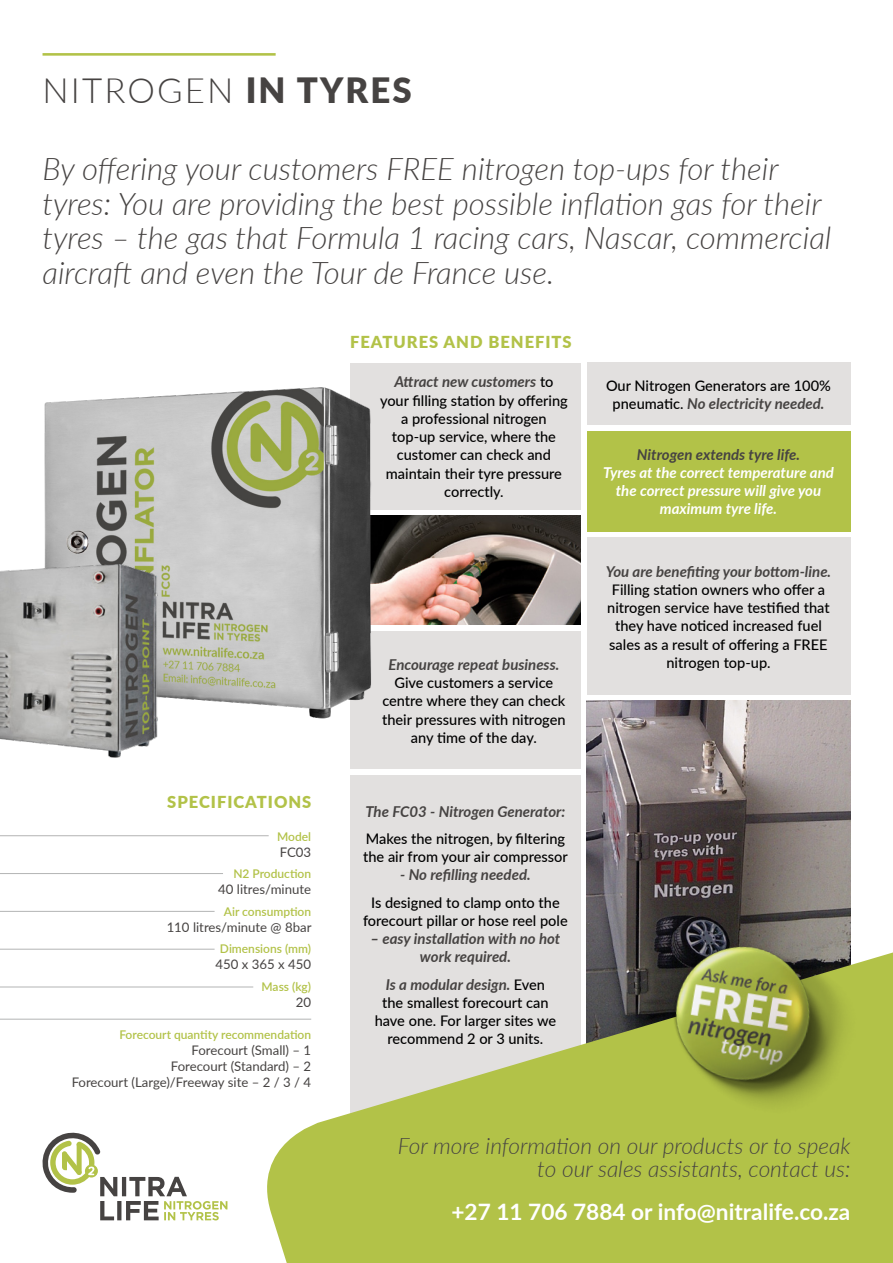
<style>
.page{position:relative;width:893px;height:1263px;background:#fff}
.page>*{position:absolute;margin:0;border:0;box-sizing:border-box;transform-origin:0 0}
.t1{font:300 34.8px "Lato";letter-spacing:.06em;color:#464342}
.t2{font:italic 300 31.2px/34.5px "Lato";color:#464342}
.t3{font:italic 300 22.65px/23px "Lato";color:#464342;text-align:right}
.t4{font:700 22.65px "Lato";color:#fff}
.t5{font:900 16.5px "Lato";letter-spacing:.06em;color:#b2c248}
.t6{font:italic 700 15px/18.1px "Lato";color:#464342;text-align:center}
.t7{font:italic 700 15px/18.1px "Lato";color:#fff;text-align:center}
.t8{font:500 14.55px/18.1px "Lato";color:#000;text-align:center}
.t9{font:13.2px "Lato";color:#464342}
.t10{font:600 12px "Lato";color:#b2c248}
.s1{font-weight:900}
.s2{font-weight:500;font-style:normal;font-size:14.55px;color:#000}
.s3{color:#464342}
</style>
<div class="page">
<img style="left:587px;top:701px;width:263px;height:245px">
<div style="left:350px;top:775px;width:231px;height:357px;background:#e2e0df"></div>
<div style="left:587px;top:431px;width:263px;height:100px;background:#b2c248"></div>
<img style="left:393px;top:515px;width:188px;height:109px">
<svg style="left:250px;top:946px;width:643px;height:317px;fill:#b2c248"></svg>
<div style="left:350px;top:363px;width:231px;height:147px;background:#e2e0df"></div>
<div style="left:587px;top:363px;width:263px;height:62px;background:#e2e0df"></div>
<div style="left:350px;top:631px;width:231px;height:138px;background:#e2e0df"></div>
<div style="left:587px;top:537px;width:263px;height:158px;background:#e2e0df"></div>
<hr style="left:43px;top:53px;width:233px;height:3px;background:#b2c248">
<img style="left:44px;top:387px;width:349px;height:332px">
<img style="left:0;top:555px;width:166px;height:203px">
<hr style="left:0;top:835px;width:269px;height:1px;background:#b3b4b4">
<hr style="left:0;top:873px;width:223px;height:1px;background:#b3b4b4">
<hr style="left:0;top:911px;width:215px;height:1px;background:#b3b4b4">
<hr style="left:0;top:949px;width:215px;height:1px;background:#b3b4b4">
<hr style="left:0;top:987px;width:253px;height:1px;background:#b3b4b4">
<hr style="left:0;top:1019px;width:311px;height:1px;background:#b3b4b4">
<img style="left:642px;top:915px;width:251px;height:229px">
<svg style="left:43px;top:1133px;width:184px;height:87px"></svg>
<p class="t1" style="left:43px;top:66px;width:371px">NITROGEN <span class="s1">IN TYRES</span></p>
<p class="t2" style="left:43px;top:151px;width:790px">By offering your customers FREE nitrogen top-ups for their tyres: You are providing the best possible inflation gas for their tyres – the gas that Formula 1 racing cars, Nascar, commercial aircraft and even the Tour de France use.</p>
<p class="t5" style="left:167px;top:789px;width:146px">SPECIFICATIONS</p>
<p class="t10" style="left:277px;top:827px;width:35px">Model</p>
<p class="t9" style="left:280px;top:842px;width:33px">FC03</p>
<p class="t10" style="left:233px;top:865px;width:79px">N2 Production</p>
<p class="t9" style="left:218px;top:880px;width:94px">40 litres/minute</p>
<p class="t10" style="left:224px;top:903px;width:89px">Air consumption</p>
<p class="t9" style="left:167px;top:917px;width:146px">110 litres/minute @ 8bar</p>
<p class="t10" style="left:220px;top:940px;width:93px">Dimensions (mm)</p>
<p class="t9" style="left:216px;top:955px;width:97px">450 x 365 x 450</p>
<p class="t10" style="left:262px;top:978px;width:51px">Mass (kg)</p>
<p class="t9" style="left:296px;top:993px;width:17px">20</p>
<p class="t10" style="left:119px;top:1026px;width:193px">Forecourt quantity recommendation</p>
<p class="t9" style="left:192px;top:1041px;width:121px">Forecourt (Small) – 1</p>
<p class="t9" style="left:171px;top:1057px;width:142px">Forecourt (Standard) – 2</p>
<p class="t9" style="left:72px;top:1073px;width:241px">Forecourt (Large)/Freeway site – 2 / 3 / 4</p>
<p class="t5" style="left:350px;top:329px;width:223px">FEATURES AND BENEFITS</p>
<p class="t6" style="left:394px;top:372px;width:161px">Attract new customers <span class="s2">to</span></p>
<p class="t8" style="left:380px;top:391px;width:189px">your filling station by offering a professional nitrogen top-up service, where the customer can check and maintain their tyre pressure correctly.</p>
<p class="t6" style="left:388px;top:655px;width:172px">Encourage repeat business.</p>
<p class="t8" style="left:382px;top:673px;width:185px">Give customers a service centre where they can check their pressures with nitrogen any time of the day.</p>
<p class="t6" style="left:365px;top:801px;width:202px">The FC03 - Nitrogen Generator:</p>
<p class="t8" style="left:363px;top:829px;width:206px;text-align:left">Makes the nitrogen, by filtering the air from your air compressor</p>
<p class="t6" style="left:400px;top:865px;width:132px">- No refilling needed.</p>
<p class="t8" style="left:363px;top:893px;width:206px">Is designed to clamp onto the forecourt pillar or hose reel pole</p>
<p class="t6" style="left:371px;top:929px;width:191px">– easy installation with no hot work required.</p>
<p class="t6" style="left:386px;top:974px;width:161px">Is a modular design. <span class="s2">Even</span></p>
<p class="t8" style="left:375px;top:993px;width:183px">the smallest forecourt can have one. For larger sites we recommend 2 or 3 units.</p>
<p class="t8" style="left:606px;top:376px;width:226px">Our Nitrogen Generators are 100%</p>
<p class="t6" style="left:613px;top:394px;width:213px"><span class="s2">pneumatic.</span> No electricity needed.</p>
<p class="t7" style="left:603px;top:445px;width:232px"><span class="s3">Nitrogen extends tyre life.<br></span>Tyres at the correct temperature and the correct pressure will give you maximum tyre life.</p>
<p class="t6" style="left:606px;top:561px;width:227px">You are benefiting your bottom-line.</p>
<p class="t8" style="left:607px;top:580px;width:224px">Filling station owners who offer a nitrogen service have testified that they have noticed increased fuel sales as a result of offering a FREE nitrogen top-up.</p>
<p class="t3" style="left:398px;top:1133px;width:454px">For more information on our products or to speak to our sales assistants, contact us:</p>
<p class="t4" style="left:451px;top:1195px;width:400px">+27 11 706 7884 or info@nitralife.co.za</p>
</div>
